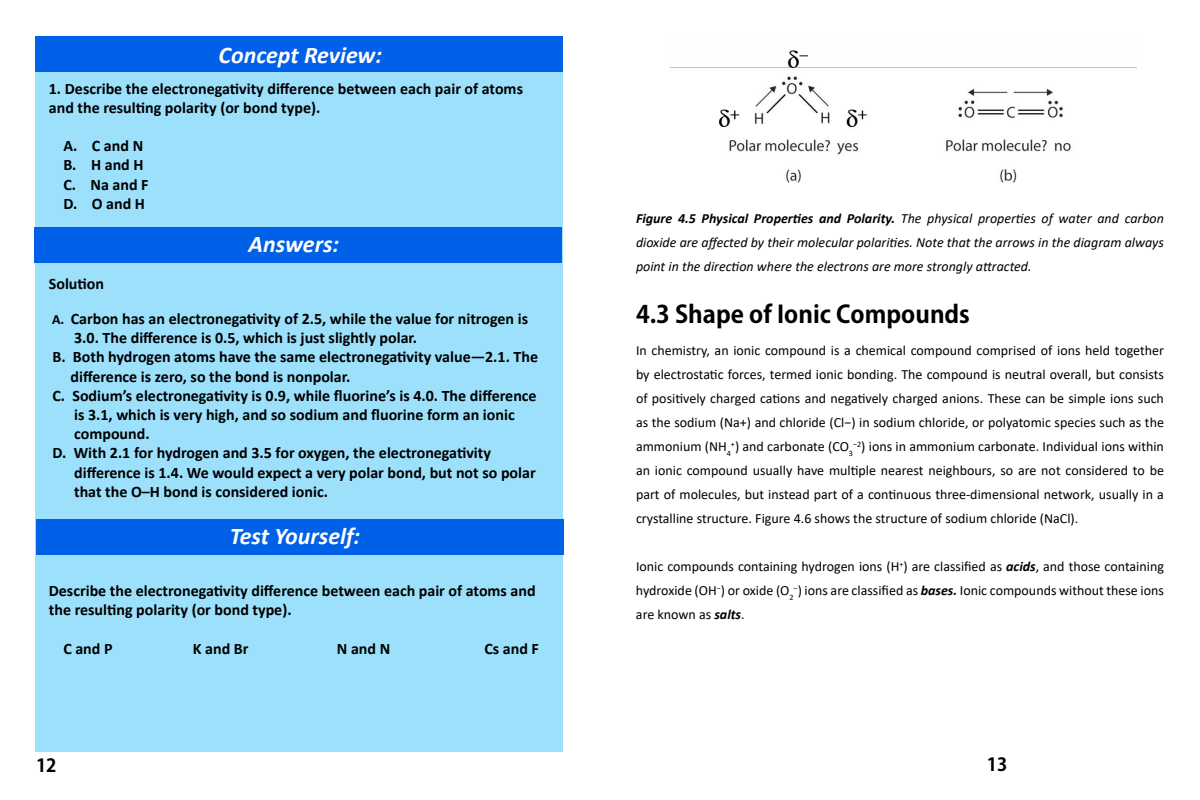
<style>
.page{position:relative;width:1200px;height:800px;background:#fff}
.page>*{position:absolute;margin:0;border:0;box-sizing:border-box;transform-origin:0 0}
.t1{font:italic 700 24px "Calibri";color:#fff}
.t2{font:700 24px "Adobe Gothic Std";color:#000}
.t3{font:700 18px "Adobe Gothic Std";color:#000}
.t4{font:700 16px/19.2px "Calibri";color:#000}
.t5{font:14px/24px "Calibri";color:#000;text-align:justify}
.t6{font:italic 14px/24px "Calibri";color:#000;text-align:justify}
.s1{font-size:14px}
.s2{font-weight:700}
.s3{font-weight:700;font-style:italic}
</style>
<div class="page">
<div style="left:35px;top:36px;width:528px;height:36px;background:#0060e8"></div>
<div style="left:35px;top:72px;width:528px;height:680px;background:#9ce0fb"></div>
<div style="left:34px;top:228px;width:528px;height:36px;background:#0060e8"></div>
<div style="left:36px;top:520px;width:528px;height:36px;background:#0060e8"></div>
<img style="left:670px;top:50px;width:466px;height:133px">
<h1 class="t1" style="left:219px;top:38px;width:165px">Concept Review:</h1>
<p class="t4" style="left:49px;top:78px;width:476px">1. Describe the electronegativity difference between each pair of atoms and the resulting polarity (or bond type).</p>
<p class="t4" style="left:63px;top:136px;width:87px">A. C and N<br>B. H and H<br>C. Na and F<br>D. O and H</p>
<h1 class="t1" style="left:249px;top:227px;width:92px">Answers:</h1>
<p class="t4" style="left:49px;top:266px;width:481px;line-height:35.2px">Solution<br><span class="s1">A.</span> Carbon has an electronegativity of 2.5, while the value for nitrogen is</p>
<p class="t4" style="left:74px;top:328px;width:344px">3.0. The difference is 0.5, which is just slightly polar.</p>
<p class="t4" style="left:52px;top:347px;width:487px">B. Both hydrogen atoms have the same electronegativity value—2.1. The</p>
<p class="t4" style="left:71px;top:366px;width:281px">difference is zero, so the bond is nonpolar.</p>
<p class="t4" style="left:52px;top:386px;width:486px">C. Sodium’s electronegativity is 0.9, while fluorine’s is 4.0. The difference</p>
<p class="t4" style="left:74px;top:405px;width:442px">is 3.1, which is very high, and so sodium and fluorine form an ionic</p>
<p class="t4" style="left:74px;top:424px;width:77px">compound.</p>
<p class="t4" style="left:52px;top:443px;width:440px">D. With 2.1 for hydrogen and 3.5 for oxygen, the electronegativity</p>
<p class="t4" style="left:74px;top:462px;width:463px">difference is 1.4. We would expect a very polar bond, but not so polar</p>
<p class="t4" style="left:74px;top:482px;width:255px">that the O–H bond is considered ionic.</p>
<h1 class="t1" style="left:230px;top:519px;width:132px">Test Yourself:</h1>
<p class="t4" style="left:49px;top:581px;width:488px">Describe the electronegativity difference between each pair of atoms and the resulting polarity (or bond type).</p>
<p class="t4" style="left:63px;top:638px;width:51px">C and P</p>
<p class="t4" style="left:193px;top:638px;width:57px">K and Br</p>
<p class="t4" style="left:337px;top:638px;width:55px">N and N</p>
<p class="t4" style="left:484px;top:638px;width:56px">Cs and F</p>
<p class="t6" style="left:636px;top:205px;width:529px"><span class="s2">Figure 4.5 Physical Properties and Polarity.</span> The physical properties of water and carbon dioxide are affected by their molecular polarities. Note that the arrows in the diagram always point in the direction where the electrons are more strongly attracted.</p>
<h1 class="t2" style="left:636px;top:300px;width:335px">4.3 Shape of Ionic Compounds</h1>
<p class="t5" style="left:636px;top:338px;width:530px">In chemistry, an ionic compound is a chemical compound comprised of ions held together by electrostatic forces, termed ionic bonding. The compound is neutral overall, but consists of positively charged cations and negatively charged anions. These can be simple ions such as the sodium (Na+) and chloride (Cl−) in sodium chloride, or polyatomic species such as the ammonium (NH<sub>4</sub><sup>+</sup>) and carbonate (CO<sub>3</sub><sup>−2</sup>) ions in ammonium carbonate. Individual ions within an ionic compound usually have multiple nearest neighbours, so are not considered to be part of molecules, but instead part of a continuous three-dimensional network, usually in a crystalline structure. Figure 4.6 shows the structure of sodium chloride (NaCl).</p>
<p class="t5" style="left:636px;top:554px;width:529px">Ionic compounds containing hydrogen ions (H<sup>+</sup>) are classified as <span class="s3">acids</span>, and those containing hydroxide (OH<sup>−</sup>) or oxide (O<sub>2</sub><sup>−</sup>) ions are classified as <span class="s3">bases.</span> Ionic compounds without these ions are known as <span class="s3">salts</span>.</p>
<p class="t3" style="left:36px;top:755px;width:22px">12</p>
<p class="t3" style="left:987px;top:754px;width:22px">13</p>
</div>
